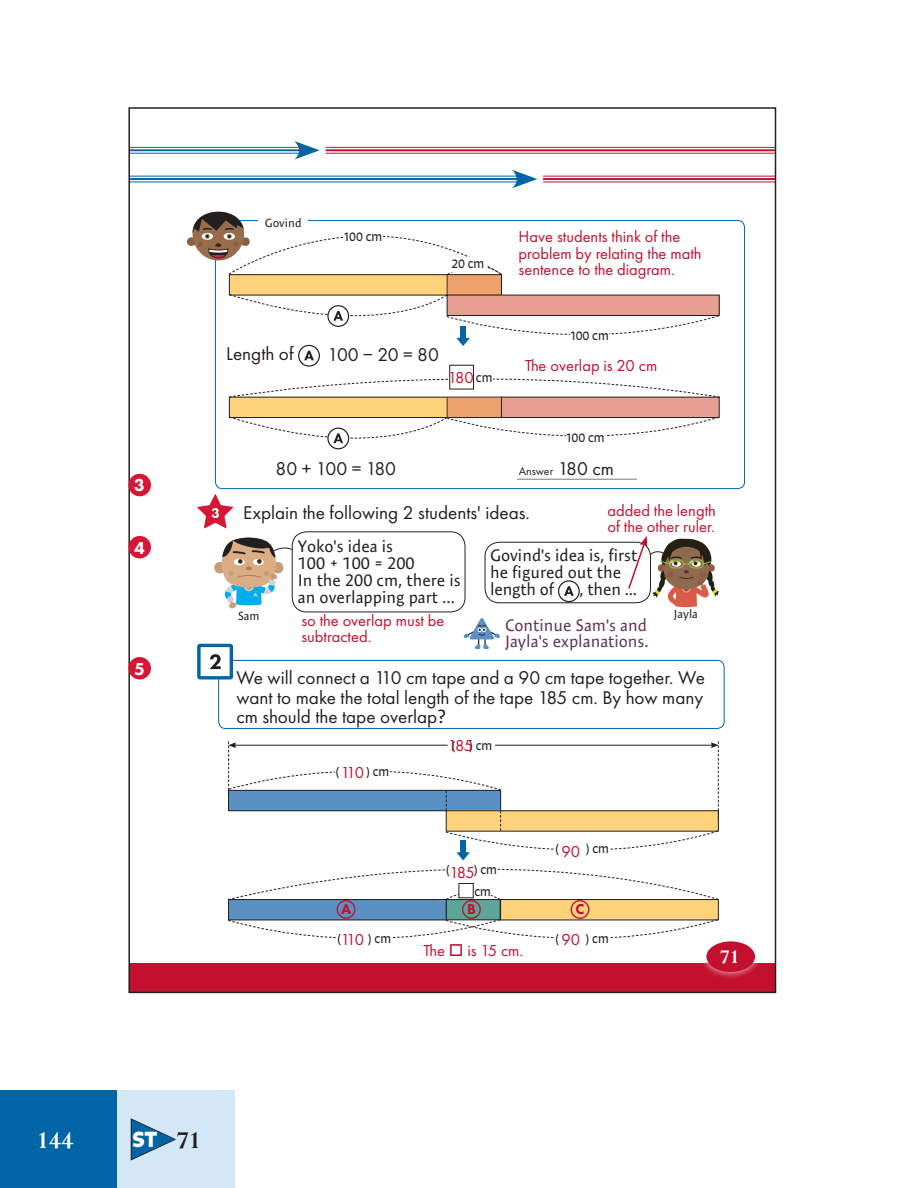
<style>
.page{position:relative;width:918px;height:1188px;background:#fff}
.page>*{position:absolute;margin:0;border:0;box-sizing:border-box;transform-origin:0 0}
.t1{font:700 27px "Perpetua";color:#fff}
.t2{font:700 21.6px "Perpetua";color:#fff}
.t3{font:700 21px "Signo";color:#fff}
.t4{font:19.2px/19.2px "Futura PT";color:#231f20;text-align:justify}
.t5{font:800 18px "Futura PT";color:#fff}
.t6{font:16.8px/16.8px "Expo Sans Pro";color:#231f20}
.t7{font:16.8px/16.8px "Expo Sans Pro";color:#613558}
.t8{font:16.5px/16.5px "Futura PT";color:#c3102f}
.t9{font:800 14.85px "Futura PT";color:#c3102f}
.t10{font:12px/22.4px "Signo";color:#231f20}
.t11{font:12px "Expo Sans Pro";color:#231f20}
.t12{font:11.85px "Futura PT";color:#231f20}
.s1{font-size:19.2px}
.s2{font-family:"Expo Sans Pro"}
.s3{font-family:"Perpetua";font-size:27px;color:#231f20}
</style>
<div class="page">
<div style="left:0;top:1091px;width:118px;height:97px;background:#0065a4"></div>
<div style="left:118px;top:1091px;width:117px;height:97px;background:#d4e7f6"></div>
<svg style="left:131px;top:1118px;width:45px;height:43px"></svg>
<div style="left:129px;top:963px;width:647px;height:29px;background:#c3102f"></div>
<hr style="left:129px;top:147px;width:176px;height:1px;background:#0065a4">
<hr style="left:129px;top:149px;width:176px;height:2px;background:#0065a4">
<hr style="left:129px;top:153px;width:176px;height:1px;background:#0065a4">
<svg style="left:294px;top:141px;width:26px;height:19px"></svg>
<hr style="left:326px;top:147px;width:450px;height:1px;background:#c3102f">
<hr style="left:326px;top:149px;width:450px;height:2px;background:#c3102f">
<hr style="left:326px;top:153px;width:450px;height:1px;background:#c3102f">
<hr style="left:129px;top:176px;width:394px;height:1px;background:#0065a4">
<hr style="left:129px;top:178px;width:394px;height:2px;background:#0065a4">
<hr style="left:129px;top:181px;width:394px;height:1px;background:#0065a4">
<hr style="left:543px;top:176px;width:233px;height:1px;background:#c3102f">
<hr style="left:543px;top:178px;width:233px;height:2px;background:#c3102f">
<hr style="left:543px;top:181px;width:233px;height:1px;background:#c3102f">
<div style="left:699px;top:934px;width:63px;height:46px;background:#fff;opacity:.75"></div>
<div style="left:706px;top:941px;width:49px;height:31px;background:#c3102f;border-radius:50%"></div>
<div style="left:218px;top:660px;width:506px;height:69px;border:1px solid #0065a4;border-radius:7px"></div>
<div style="left:198px;top:644px;width:34px;height:35px;background:#0065a4;border-radius:2px"></div>
<div style="left:197px;top:644px;width:36px;height:36px;border:1px solid #0065a4;border-radius:2px"></div>
<div style="left:200px;top:647px;width:30px;height:30px;background:#fff"></div>
<div style="left:199px;top:646px;width:32px;height:31px;border:1px solid #0065a4"></div>
<svg style="left:210px;top:654px;width:11px;height:15px"></svg>
<svg style="left:197px;top:494px;width:35px;height:34px"></svg>
<div style="left:187px;top:237px;width:9px;height:9px;background:#865f44;border-radius:50%"></div>
<div style="left:214px;top:562px;width:13px;height:11px;background:#c69d79;border-radius:50%"></div>
<svg style="left:220px;top:541px;width:12px;height:68px"></svg>
<svg style="left:192px;top:170px;width:529px;height:294px"></svg>
<svg style="left:686px;top:538px;width:34px;height:69px"></svg>
<div style="left:128px;top:474px;width:23px;height:22px;background:#d71535;border-radius:50%"></div>
<div style="left:128px;top:536px;width:23px;height:22px;background:#d71535;border-radius:50%"></div>
<div style="left:128px;top:657px;width:23px;height:23px;background:#d71535;border-radius:50%"></div>
<svg style="left:228px;top:741px;width:491px;height:221px"></svg>
<svg style="left:232px;top:297px;width:454px;height:382px"></svg>
<p class="t5" style="left:134px;top:474px;width:12px">3</p>
<p class="t5" style="left:134px;top:536px;width:12px">4</p>
<p class="t5" style="left:134px;top:657px;width:12px">5</p>
<p class="t11" style="left:265px;top:216px;width:38px">Govind</p>
<p class="t4" style="left:226px;top:344px;width:69px">Length of</p>
<p class="t10" style="left:344px;top:225px;width:40px">100 cm</p>
<p class="t10" style="left:452px;top:252px;width:34px">20 cm</p>
<p class="t4" style="left:327px;top:345px;width:113px">100 − 20 = 80</p>
<p class="t8" style="left:448px;top:369px;width:28px">180</p>
<p class="t10" style="left:476px;top:366px;width:18px">cm</p>
<p class="t8" style="left:519px;top:228px;width:185px">Have students think of the problem by relating the math sentence to the diagram.</p>
<p class="t10" style="left:571px;top:325px;width:40px">100 cm</p>
<p class="t8" style="left:525px;top:357px;width:134px">The overlap is 20 cm</p>
<p class="t10" style="left:567px;top:426px;width:40px">100 cm</p>
<p class="t4" style="left:275px;top:459px;width:122px">80 + 100 = 180</p>
<p class="t12" style="left:519px;top:464px;width:97px">Answer <span class="s1">180 cm</span></p>
<p class="t4" style="left:243px;top:503px;width:288px">Explain the following 2 students' ideas.</p>
<p class="t6" style="left:298px;top:538px;width:164px">Yoko's idea is<br>100 + 100 = 200<br>In the 200 cm, there is an overlapping part ...</p>
<p class="t6" style="left:490px;top:547px;width:149px">Govind's idea is, first he figured out the length of</p>
<p class="t8" style="left:607px;top:502px;width:110px">added the length of the other ruler.</p>
<p class="t6" style="left:580px;top:581px;width:59px">, then ...</p>
<p class="t11" style="left:238px;top:609px;width:23px">Sam</p>
<p class="t11" style="left:674px;top:607px;width:26px">Jayla</p>
<p class="t8" style="left:301px;top:612px;width:145px">so the overlap must be subtracted.</p>
<p class="t7" style="left:505px;top:616px;width:145px">Continue Sam's and<br>Jayla's explanations.</p>
<p class="t4" style="left:236px;top:668px;width:470px">We will connect a 110 cm tape and a 90 cm tape together. We want to make the total length of the tape 185 cm. By how many cm should the tape overlap<span class="s2">?</span></p>
<p class="t10" style="left:336px;top:760px;width:6px">(</p>
<p class="t10" style="left:366px;top:760px;width:25px">) cm</p>
<p class="t8" style="left:341px;top:764px;width:25px">110</p>
<p class="t8" style="left:448px;top:737px;width:27px">185</p>
<p class="t10" style="left:451px;top:734px;width:42px">( ) cm</p>
<p class="t10" style="left:446px;top:858px;width:6px">(</p>
<p class="t10" style="left:473px;top:858px;width:25px">) cm cm</p>
<p class="t8" style="left:449px;top:864px;width:27px">185</p>
<p class="t10" style="left:555px;top:838px;width:6px">(</p>
<p class="t10" style="left:586px;top:838px;width:25px">) cm</p>
<p class="t8" style="left:561px;top:843px;width:20px">90</p>
<p class="t9" style="left:341px;top:900px;width:12px">A</p>
<p class="t9" style="left:467px;top:900px;width:10px">B</p>
<p class="t9" style="left:576px;top:900px;width:10px">C</p>
<p class="t10" style="left:337px;top:927px;width:6px">(</p>
<p class="t10" style="left:368px;top:927px;width:25px">) cm</p>
<p class="t10" style="left:555px;top:927px;width:6px">(</p>
<p class="t10" style="left:585px;top:927px;width:25px">) cm</p>
<p class="t8" style="left:341px;top:932px;width:25px">110</p>
<p class="t8" style="left:561px;top:932px;width:20px">90</p>
<p class="t8" style="left:424px;top:942px;width:101px">The □ is 15 cm.</p>
<p class="t2" style="left:720px;top:943px;width:21px">71</p>
<h1 class="t1" style="left:37px;top:1123px;width:39px">144</h1>
<p class="t3" style="left:132px;top:1126px;width:70px">ST <span class="s3">71</span></p>
</div>
